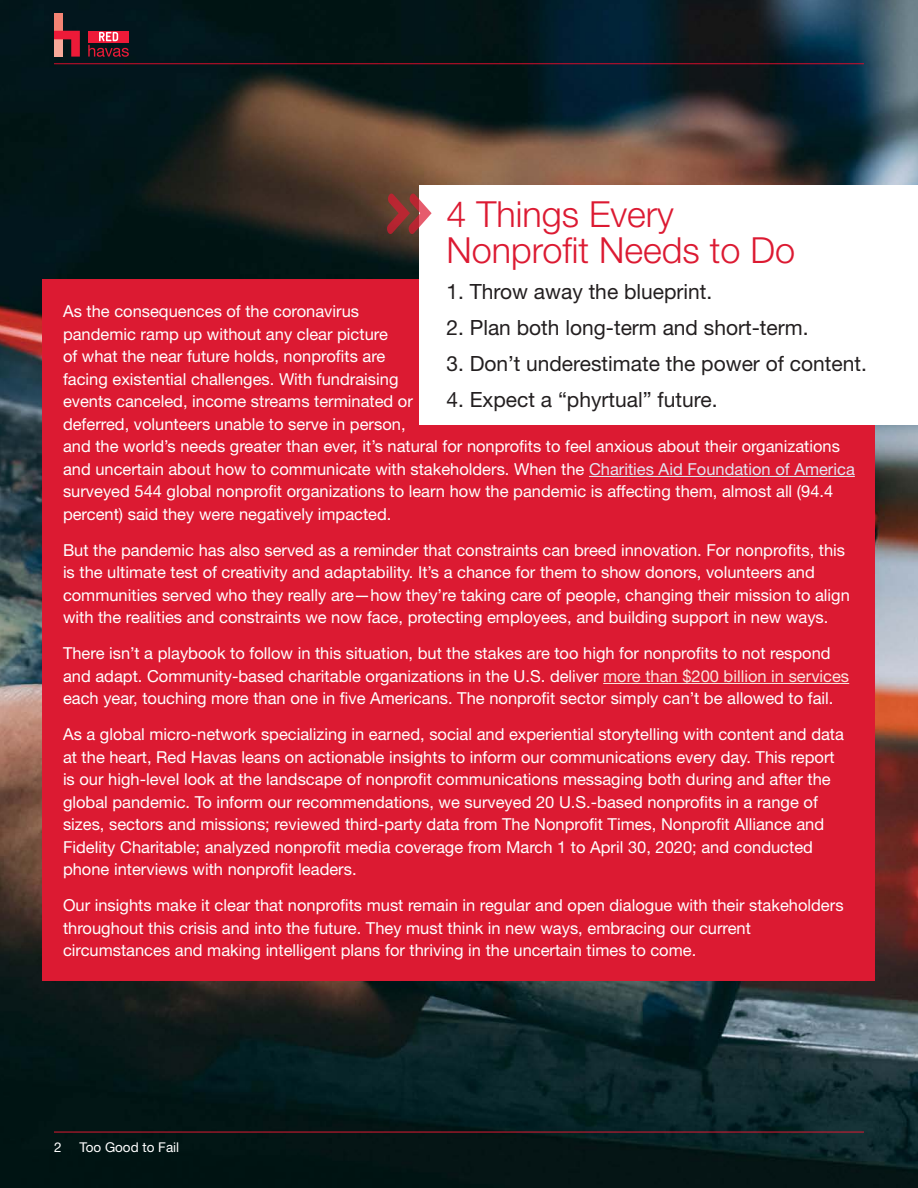
<style>
.page{position:relative;width:918px;height:1188px;background:#fff}
.page>*{position:absolute;margin:0;border:0;box-sizing:border-box;transform-origin:0 0}
._00-FrontPageintro{font:300 36px/36px "Helvetica Neue LT Std";color:#dc1a32}
._00-FrontPageintro-2{font:21px "Helvetica Neue LT Std";color:#231f20}
._00-FrontPageintro-3{font:16.5px/22.5px "Helvetica Neue LT Std";color:#fff}
.footer_page-Left{font:13.5px "Helvetica Neue LT Std";color:#fff}
.s1{color:#e2e6f2}
.s2{color:#fae5de}
</style>
<div class="page">
<img style="left:0;top:0;width:918px;height:1188px">
<div style="left:43px;top:279px;width:832px;height:702px;background:#dc1a32"></div>
<hr style="left:589px;top:476px;width:266px;height:1px;background:#e2e6f2">
<hr style="left:603px;top:683px;width:246px;height:1px;background:#fae5de">
<hr style="left:54px;top:63px;width:810px;height:1px;background:#d30d2b">
<hr style="left:54px;top:1132px;width:810px;height:1px;background:#dc1a32">
<svg style="left:88px;top:31px;width:41px;height:1px"></svg>
<svg style="left:88px;top:32px;width:41px;height:25px"></svg>
<div style="left:54px;top:14px;width:9px;height:17px;background:#f48474"></div>
<svg style="left:54px;top:31px;width:26px;height:26px"></svg>
<div style="left:419px;top:185px;width:499px;height:239px;background:#fff"></div>
<svg style="left:387px;top:194px;width:45px;height:40px"></svg>
<p class="_00-FrontPageintro" style="left:446px;top:195px;width:350px">4 Things Every<br>Nonprofit Needs to Do</p>
<p class="_00-FrontPageintro-2" style="left:446px;top:279px;width:268px">1. Throw away the blueprint.</p>
<p class="_00-FrontPageintro-2" style="left:446px;top:315px;width:364px">2. Plan both long-term and short-term.</p>
<p class="_00-FrontPageintro-2" style="left:446px;top:351px;width:422px">3. Don’t underestimate the power of content.</p>
<p class="_00-FrontPageintro-2" style="left:446px;top:387px;width:273px">4. Expect a “phyrtual” future.</p>
<p class="_00-FrontPageintro-3" style="left:63px;top:300px;width:793px">As the consequences of the coronavirus<br>pandemic ramp up without any clear picture<br>of what the near future holds, nonprofits are<br>facing existential challenges. With fundraising<br>events canceled, income streams terminated or<br>deferred, volunteers unable to serve in person,<br>and the world’s needs greater than ever, it’s natural for nonprofits to feel anxious about their organizations and uncertain about how to communicate with stakeholders. When the <span class="s1">Charities Aid Foundation of America </span>surveyed 544 global nonprofit organizations to learn how the pandemic is affecting them, almost all (94.4 percent) said they were negatively impacted.</p>
<p class="_00-FrontPageintro-3" style="left:63px;top:539px;width:788px">But the pandemic has also served as a reminder that constraints can breed innovation. For nonprofits, this is the ultimate test of creativity and adaptability. It’s a chance for them to show donors, volunteers and communities served who they really are—how they’re taking care of people, changing their mission to align with the realities and constraints we now face, protecting employees, and building support in new ways.</p>
<p class="_00-FrontPageintro-3" style="left:63px;top:642px;width:788px">There isn’t a playbook to follow in this situation, but the stakes are too high for nonprofits to not respond and adapt. Community-based charitable organizations in the U.S. deliver <span class="s2">more than $200 billion in services </span>each year, touching more than one in five Americans. The nonprofit sector simply can’t be allowed to fail.</p>
<p class="_00-FrontPageintro-3" style="left:63px;top:723px;width:783px">As a global micro-network specializing in earned, social and experiential storytelling with content and data at the heart, Red Havas leans on actionable insights to inform our communications every day. This report is our high-level look at the landscape of nonprofit communications messaging both during and after the global pandemic. To inform our recommendations, we surveyed 20 U.S.-based nonprofits in a range of sizes, sectors and missions; reviewed third-party data from The Nonprofit Times, Nonprofit Alliance and Fidelity Charitable; analyzed nonprofit media coverage from March 1 to April 30, 2020; and conducted phone interviews with nonprofit leaders.</p>
<p class="_00-FrontPageintro-3" style="left:63px;top:894px;width:782px">Our insights make it clear that nonprofits must remain in regular and open dialogue with their stakeholders throughout this crisis and into the future. They must think in new ways, embracing our current circumstances and making intelligent plans for thriving in the uncertain times to come.</p>
<p class="footer_page-Left" style="left:54px;top:1139px;width:9px">2</p>
<p class="footer_page-Left" style="left:80px;top:1139px;width:101px">Too Good to Fail</p>
</div>
